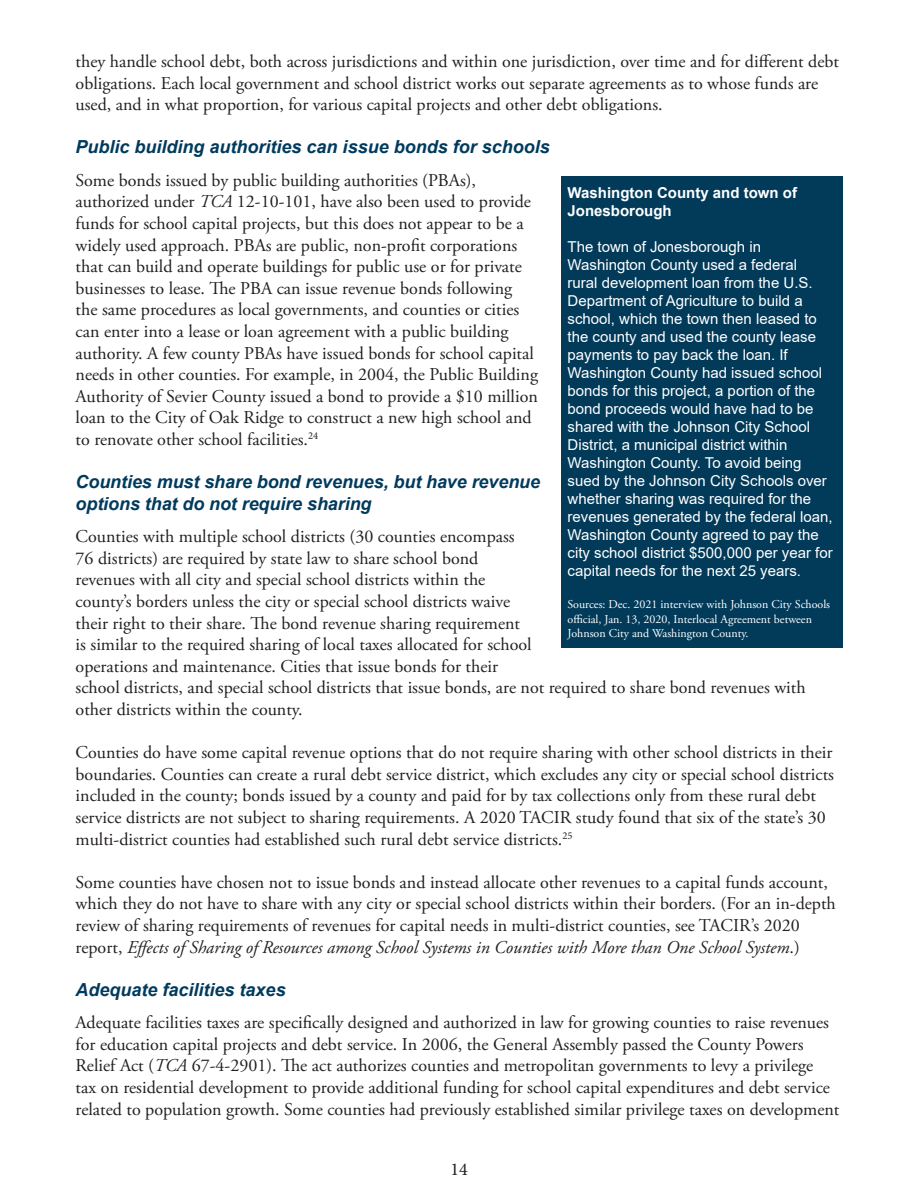
<style>
.page{position:relative;width:918px;height:1188px;background:#fff}
.page>*{position:absolute;margin:0;border:0;box-sizing:border-box;transform-origin:0 0}
.t1{font:18px/21.6px "Adobe Garamond Pro";color:#231f20}
.t2{font:italic 700 18px/21.6px "Arial";color:#003a5d}
.t3{font:18px "Minion Pro";color:#231f20}
.t4{font:15px/18px "Arial";color:#fff}
.t5{font:700 15px/18px "Arial";color:#fff}
.t6{font:12px/14.4px "Adobe Garamond Pro";color:#fff}
.s1{font-style:italic}
</style>
<div class="page">
<div style="left:561px;top:176px;width:281px;height:472px;background:#023b5a"></div>
<p class="t1" style="left:76px;top:51px;width:765px">they handle school debt, both across jurisdictions and within one jurisdiction, over time and for different debt obligations. Each local government and school district works out separate agreements as to whose funds are used, and in what proportion, for various capital projects and other debt obligations.</p>
<p class="t2" style="left:76px;top:137px;width:476px">Public building authorities can issue bonds for schools</p>
<p class="t1" style="left:76px;top:170px;width:464px">Some bonds issued by public building authorities (PBAs), authorized under <span class="s1">TCA</span> 12-10-101, have also been used to provide funds for school capital projects, but this does not appear to be a widely used approach. PBAs are public, non-profit corporations that can build and operate buildings for public use or for private businesses to lease. The PBA can issue revenue bonds following the same procedures as local governments, and counties or cities can enter into a lease or loan agreement with a public building authority. A few county PBAs have issued bonds for school capital needs in other counties. For example, in 2004, the Public Building Authority of Sevier County issued a bond to provide a $10 million loan to the City of Oak Ridge to construct a new high school and to renovate other school facilities.<sup>24</sup></p>
<p class="t2" style="left:76px;top:472px;width:466px">Counties must share bond revenues, but have revenue options that do not require sharing</p>
<p class="t1" style="left:76px;top:526px;width:441px">Counties with multiple school districts (30 counties encompass</p>
<p class="t1" style="left:76px;top:548px;width:732px">76 districts) are required by state law to share school bond<br>revenues with all city and special school districts within the<br>county’s borders unless the city or special school districts waive<br>their right to their share. The bond revenue sharing requirement<br>is similar to the required sharing of local taxes allocated for school<br>operations and maintenance. Cities that issue bonds for their<br>school districts, and special school districts that issue bonds, are not required to share bond revenues with other districts within the county.</p>
<p class="t1" style="left:76px;top:742px;width:760px">Counties do have some capital revenue options that do not require sharing with other school districts in their boundaries. Counties can create a rural debt service district, which excludes any city or special school districts included in the county; bonds issued by a county and paid for by tax collections only from these rural debt service districts are not subject to sharing requirements. A 2020 TACIR study found that six of the state’s 30 multi-district counties had established such rural debt service districts.<sup>25</sup></p>
<p class="t1" style="left:76px;top:872px;width:762px">Some counties have chosen not to issue bonds and instead allocate other revenues to a capital funds account, which they do not have to share with any city or special school districts within their borders. (For an in-depth review of sharing requirements of revenues for capital needs in multi-district counties, see TACIR’s 2020 report, <span class="s1">Effects of Sharing of Resources among School Systems in Counties with More than One School System</span>.)</p>
<p class="t2" style="left:76px;top:979px;width:212px">Adequate facilities taxes</p>
<p class="t1" style="left:76px;top:1012px;width:765px">Adequate facilities taxes are specifically designed and authorized in law for growing counties to raise revenues for education capital projects and debt service. In 2006, the General Assembly passed the County Powers Relief Act (<span class="s1">TCA</span> 67-4-2901). The act authorizes counties and metropolitan governments to levy a privilege<br>tax on residential development to provide additional funding for school capital expenditures and debt service related to population growth. Some counties had previously established similar privilege taxes on development</p>
<p class="t5" style="left:568px;top:184px;width:231px">Washington County and town of<br>Jonesborough</p>
<p class="t4" style="left:568px;top:238px;width:267px">The town of Jonesborough in Washington County used a federal<br>rural development loan from the U.S.<br>Department of Agriculture to build a school, which the town then leased to the county and used the county lease payments to pay back the loan. If Washington County had issued school bonds for this project, a portion of the bond proceeds would have had to be shared with the Johnson City School District, a municipal district within Washington County. To avoid being sued by the Johnson City Schools over whether sharing was required for the revenues generated by the federal loan, Washington County agreed to pay the city school district $500,000 per year for capital needs for the next 25 years.</p>
<p class="t6" style="left:568px;top:598px;width:264px">Sources: Dec. 2021 interview with Johnson City Schools official, Jan. 13, 2020, Interlocal Agreement between<br>Johnson City and Washington County.</p>
<p class="t3" style="left:450px;top:1157px;width:19px">14</p>
</div>
